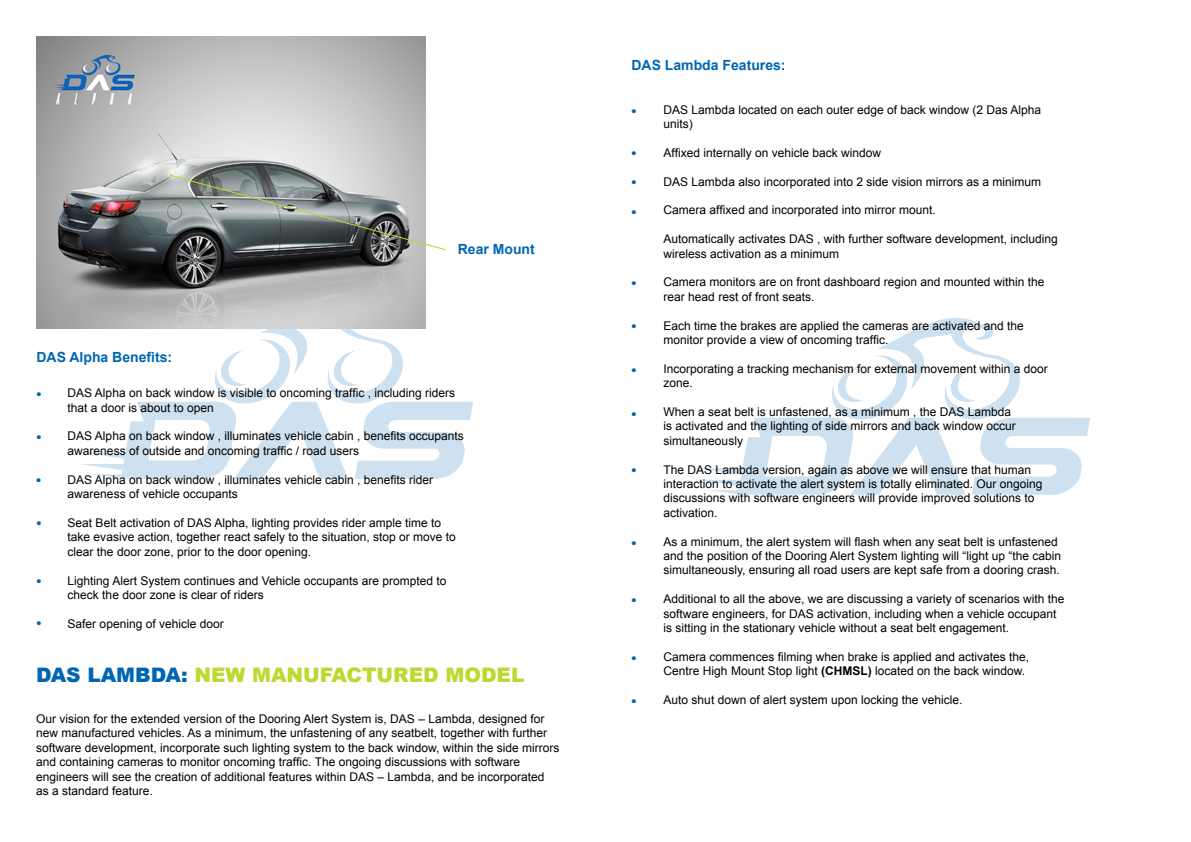
<style>
.page{position:relative;width:1191px;height:842px;background:#fff}
.page>*{position:absolute;margin:0;border:0;box-sizing:border-box;transform-origin:0 0}
.t1{font:900 20px "Arial";color:#bfd730}
.t2{font:700 14px "Arial";color:#0066b3}
.t3{font:12px/14.4px "Arial";color:#000}
.s1{color:#0066b3}
.s2{font-weight:700}
</style>
<div class="page">
<svg style="left:79px;top:301px;width:394px;height:178px"></svg>
<svg style="left:699px;top:318px;width:391px;height:177px"></svg>
<img style="left:36px;top:36px;width:389px;height:292px">
<svg style="left:169px;top:174px;width:277px;height:77px;background:#8a908f"></svg>
<p class="t2" style="left:37px;top:348px;width:137px">DAS Alpha Benefits:</p>
<p class="t2" style="left:458px;top:240px;width:78px">Rear Mount</p>
<p class="t2" style="left:37px;top:384px;width:6px">•</p>
<p class="t2" style="left:37px;top:428px;width:6px">•</p>
<p class="t2" style="left:36px;top:471px;width:6px">•</p>
<p class="t2" style="left:37px;top:513px;width:6px">•</p>
<p class="t2" style="left:37px;top:572px;width:6px">•</p>
<p class="t2" style="left:37px;top:614px;width:6px">•</p>
<p class="t3" style="left:68px;top:386px;width:389px">DAS Alpha on back window is visible to oncoming traffic , including riders that a door is about to open</p>
<p class="t3" style="left:68px;top:429px;width:398px">DAS Alpha on back window , illuminates vehicle cabin , benefits occupants awareness of outside and oncoming traffic / road users</p>
<p class="t3" style="left:68px;top:472px;width:367px">DAS Alpha on back window , illuminates vehicle cabin , benefits rider awareness of vehicle occupants</p>
<p class="t3" style="left:68px;top:516px;width:390px">Seat Belt activation of DAS Alpha, lighting provides rider ample time to take evasive action, together react safely to the situation, stop or move to clear the door zone, prior to the door opening.</p>
<p class="t3" style="left:68px;top:573px;width:380px">Lighting Alert System continues and Vehicle occupants are prompted to check the door zone is clear of riders</p>
<p class="t3" style="left:68px;top:616px;width:158px">Safer opening of vehicle door</p>
<p class="t1" style="left:36px;top:660px;width:490px"><span class="s1">DAS LAMBDA:</span> NEW MANUFACTURED MODEL</p>
<p class="t3" style="left:36px;top:712px;width:525px">Our vision for the extended version of the Dooring Alert System is, DAS – Lambda, designed for new manufactured vehicles. As a minimum, the unfastening of any seatbelt, together with further software development, incorporate such lighting system to the back window, within the side mirrors and containing cameras to monitor oncoming traffic. The ongoing discussions with software engineers will see the creation of additional features within DAS – Lambda, and be incorporated as a standard feature.</p>
<p class="t2" style="left:631px;top:56px;width:156px">DAS Lambda Features:</p>
<p class="t2" style="left:631px;top:101px;width:6px">•</p>
<p class="t2" style="left:631px;top:144px;width:6px">•</p>
<p class="t2" style="left:631px;top:173px;width:6px">•</p>
<p class="t2" style="left:631px;top:203px;width:6px">•</p>
<p class="t2" style="left:631px;top:274px;width:6px">•</p>
<p class="t2" style="left:631px;top:317px;width:6px">•</p>
<p class="t2" style="left:631px;top:360px;width:6px">•</p>
<p class="t2" style="left:631px;top:404px;width:6px">•</p>
<p class="t2" style="left:631px;top:461px;width:6px">•</p>
<p class="t2" style="left:631px;top:534px;width:6px">•</p>
<p class="t2" style="left:631px;top:590px;width:6px">•</p>
<p class="t2" style="left:631px;top:649px;width:6px">•</p>
<p class="t2" style="left:631px;top:692px;width:6px">•</p>
<p class="t3" style="left:663px;top:102px;width:379px">DAS Lambda located on each outer edge of back window (2 Das Alpha units)</p>
<p class="t3" style="left:663px;top:146px;width:219px">Affixed internally on vehicle back window</p>
<p class="t3" style="left:663px;top:174px;width:379px">DAS Lambda also incorporated into 2 side vision mirrors as a minimum</p>
<p class="t3" style="left:663px;top:203px;width:274px">Camera affixed and incorporated into mirror mount.</p>
<p class="t3" style="left:663px;top:232px;width:396px">Automatically activates DAS , with further software development, including wireless activation as a minimum</p>
<p class="t3" style="left:663px;top:275px;width:382px">Camera monitors are on front dashboard region and mounted within the rear head rest of front seats.</p>
<p class="t3" style="left:663px;top:318px;width:362px">Each time the brakes are applied the cameras are activated and the monitor provide a view of oncoming traffic.</p>
<p class="t3" style="left:663px;top:362px;width:386px">Incorporating a tracking mechanism for external movement within a door zone.</p>
<p class="t3" style="left:663px;top:405px;width:354px">When a seat belt is unfastened, as a minimum , the DAS Lambda is activated and the lighting of side mirrors and back window occur simultaneously</p>
<p class="t3" style="left:663px;top:462px;width:380px">The DAS Lambda version, again as above we will ensure that human interaction to activate the alert system is totally eliminated. Our ongoing discussions with software engineers will provide improved solutions to activation.</p>
<p class="t3" style="left:663px;top:534px;width:399px">As a minimum, the alert system will flash when any seat belt is unfastened and the position of the Dooring Alert System lighting will “light up “the cabin simultaneously, ensuring all road users are kept safe from a dooring crash.</p>
<p class="t3" style="left:663px;top:592px;width:402px">Additional to all the above, we are discussing a variety of scenarios with the software engineers, for DAS activation, including when a vehicle occupant is sitting in the stationary vehicle without a seat belt engagement.</p>
<p class="t3" style="left:663px;top:650px;width:367px">Camera commences filming when brake is applied and activates the,<br>Centre High Mount Stop light <span class="s2">(CHMSL)</span> located on the back window.</p>
<p class="t3" style="left:663px;top:693px;width:300px">Auto shut down of alert system upon locking the vehicle.</p>
</div>
